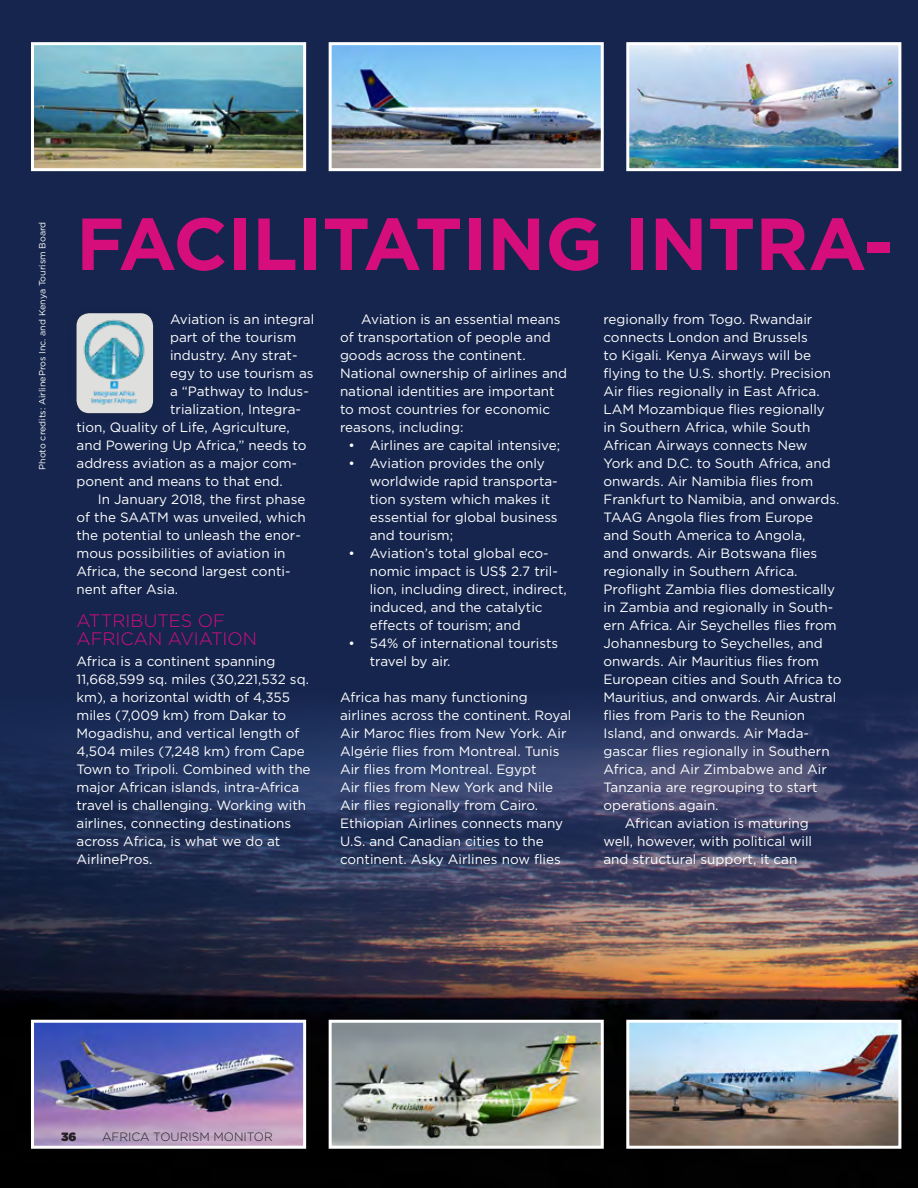
<style>
.page{position:relative;width:918px;height:1188px;background:#fff}
.page>*{position:absolute;margin:0;border:0;box-sizing:border-box;transform-origin:0 0}
.Head_1{font:700 73.5px "Gotham";color:#d50e7b}
.Head_2{font:300 18px/18px "Gotham";color:#d50e7b}
.White_body{font:13.5px/18px "Gotham";color:#fff}
.White_body_w_indent{font:13.5px/18px "Gotham";color:#fff}
.Body_point{font:13.5px/18px "Gotham";color:#fff}
.t1{font:300 12px "Gotham";color:#231f20}
.t2{font:900 12px "Gotham";color:#231f20}
.Photo_credit{font:9px "Gotham";color:#fff}
</style>
<div class="page">
<img style="left:0;top:1002px;width:918px;height:186px">
<img style="left:0;top:511px;width:918px;height:491px">
<div style="left:0;top:0;width:918px;height:511px;background:#15254d"></div>
<img style="left:35px;top:1024px;width:267px;height:121px">
<div style="left:31px;top:1020px;width:275px;height:129px;border:3px solid #fff"></div>
<img style="left:333px;top:1024px;width:267px;height:121px">
<div style="left:329px;top:1020px;width:275px;height:129px;border:3px solid #fff"></div>
<img style="left:630px;top:1024px;width:267px;height:121px">
<div style="left:626px;top:1020px;width:275px;height:129px;border:3px solid #fff"></div>
<img style="left:35px;top:46px;width:267px;height:121px">
<div style="left:31px;top:42px;width:275px;height:129px;border:3px solid #fff"></div>
<img style="left:333px;top:46px;width:267px;height:121px">
<div style="left:329px;top:42px;width:275px;height:129px;border:3px solid #fff"></div>
<img style="left:630px;top:46px;width:267px;height:121px">
<div style="left:626px;top:42px;width:275px;height:129px;border:3px solid #fff"></div>
<div style="left:68px;top:304px;width:94px;height:119px;background:#231f20;opacity:.2"></div>
<div style="left:77px;top:313px;width:76px;height:100px;background:#dfdfde;border-radius:13px"></div>
<img style="left:77px;top:314px;width:75px;height:93px">
<p class="Photo_credit" style="left:37px;top:470px;width:250px;rotate:-90deg">Photo credits: AirlinePros Inc. and Kenya Tourism Board</p>
<p class="Head_1" style="left:76px;top:195px;width:819px">FACILITATING INTRA-</p>
<p class="White_body" style="left:170px;top:310px;width:146px">Aviation is an integral</p>
<p class="White_body" style="left:170px;top:328px;width:128px">part of the tourism</p>
<p class="White_body" style="left:170px;top:346px;width:129px">industry. Any strat-</p>
<p class="White_body" style="left:170px;top:364px;width:145px">egy to use tourism as</p>
<p class="White_body" style="left:170px;top:382px;width:140px">a “Pathway to Indus-</p>
<p class="White_body" style="left:170px;top:400px;width:132px">trialization, Integra-</p>
<p class="White_body" style="left:77px;top:418px;width:215px">tion, Quality of Life, Agriculture,</p>
<p class="White_body" style="left:77px;top:436px;width:232px">and Powering Up Africa,” needs to</p>
<p class="White_body" style="left:77px;top:454px;width:222px">address aviation as a major com-</p>
<p class="White_body" style="left:77px;top:472px;width:208px">ponent and means to that end.</p>
<p class="White_body_w_indent" style="left:77px;top:490px;width:231px;text-indent:21px">In January 2018, the first phase of the SAATM was unveiled, which the potential to unleash the enor&shy;mous possibilities of aviation in<br>Africa, the second largest conti&shy;nent after Asia.</p>
<p class="Head_2" style="left:77px;top:611px;width:182px">ATTRIBUTES OF<br>AFRICAN AVIATION</p>
<p class="White_body" style="left:77px;top:652px;width:236px">Africa is a continent spanning<br>11,668,599 sq. miles (30,221,532 sq. km), a horizontal width of 4,355 miles (7,009 km) from Dakar to<br>Mogadishu, and vertical length of<br>4,504 miles (7,248 km) from Cape<br>Town to Tripoli. Combined with the major African islands, intra-Africa travel is challenging. Working with airlines, connecting destinations across Africa, is what we do at<br>AirlinePros.</p>
<p class="White_body_w_indent" style="left:340px;top:310px;width:229px;text-indent:21px">Aviation is an essential means of transportation of people and goods across the continent.<br>National ownership of airlines and national identities are important to most countries for economic reasons, including:</p>
<p class="Body_point" style="left:349px;top:436px;width:213px">• Airlines are capital intensive;</p>
<p class="Body_point" style="left:370px;top:454px;width:190px;text-indent:-21px">• Aviation provides the only worldwide rapid transporta&shy;tion system which makes it essential for global business and tourism;</p>
<p class="Body_point" style="left:370px;top:544px;width:198px;text-indent:-21px">• Aviation’s total global eco&shy;nomic impact is US$ 2.7 tril&shy;lion, including direct, indirect, induced, and the catalytic effects of tourism; and</p>
<p class="Body_point" style="left:370px;top:634px;width:190px;text-indent:-21px">• 54% of international tourists travel by air.</p>
<p class="White_body" style="left:340px;top:688px;width:233px">Africa has many functioning airlines across the continent. Royal<br>Air Maroc flies from New York. Air<br>Algérie flies from Montreal. Tunis<br>Air flies from Montreal. Egypt<br>Air flies from New York and Nile<br>Air flies regionally from Cairo.<br>Ethiopian Airlines connects many<br>U.S. and Canadian cities to the continent. Asky Airlines now flies</p>
<p class="White_body" style="left:603px;top:310px;width:239px">regionally from Togo. Rwandair connects London and Brussels<br>to Kigali. Kenya Airways will be flying to the U.S. shortly. Precision<br>Air flies regionally in East Africa.<br>LAM Mozambique flies regionally<br>in Southern Africa, while South<br>African Airways connects New<br>York and D.C. to South Africa, and onwards. Air Namibia flies from<br>Frankfurt to Namibia, and onwards.<br>TAAG Angola flies from Europe and South America to Angola,<br>and onwards. Air Botswana flies regionally in Southern Africa.<br>Proflight Zambia flies domestically in Zambia and regionally in South&shy;ern Africa. Air Seychelles flies from<br>Johannesburg to Seychelles, and onwards. Air Mauritius flies from<br>European cities and South Africa to<br>Mauritius, and onwards. Air Austral flies from Paris to the Reunion<br>Island, and onwards. Air Mada&shy;gascar flies regionally in Southern<br>Africa, and Air Zimbabwe and Air<br>Tanzania are regrouping to start operations again.</p>
<p class="White_body_w_indent" style="left:603px;top:814px;width:210px;text-indent:21px">African aviation is maturing well, however, with political will and structural support, it can</p>
<p class="t2" style="left:61px;top:1128px;width:17px">36</p>
<p class="t1" style="left:102px;top:1129px;width:172px">AFRICA TOURISM MONITOR</p>
</div>
